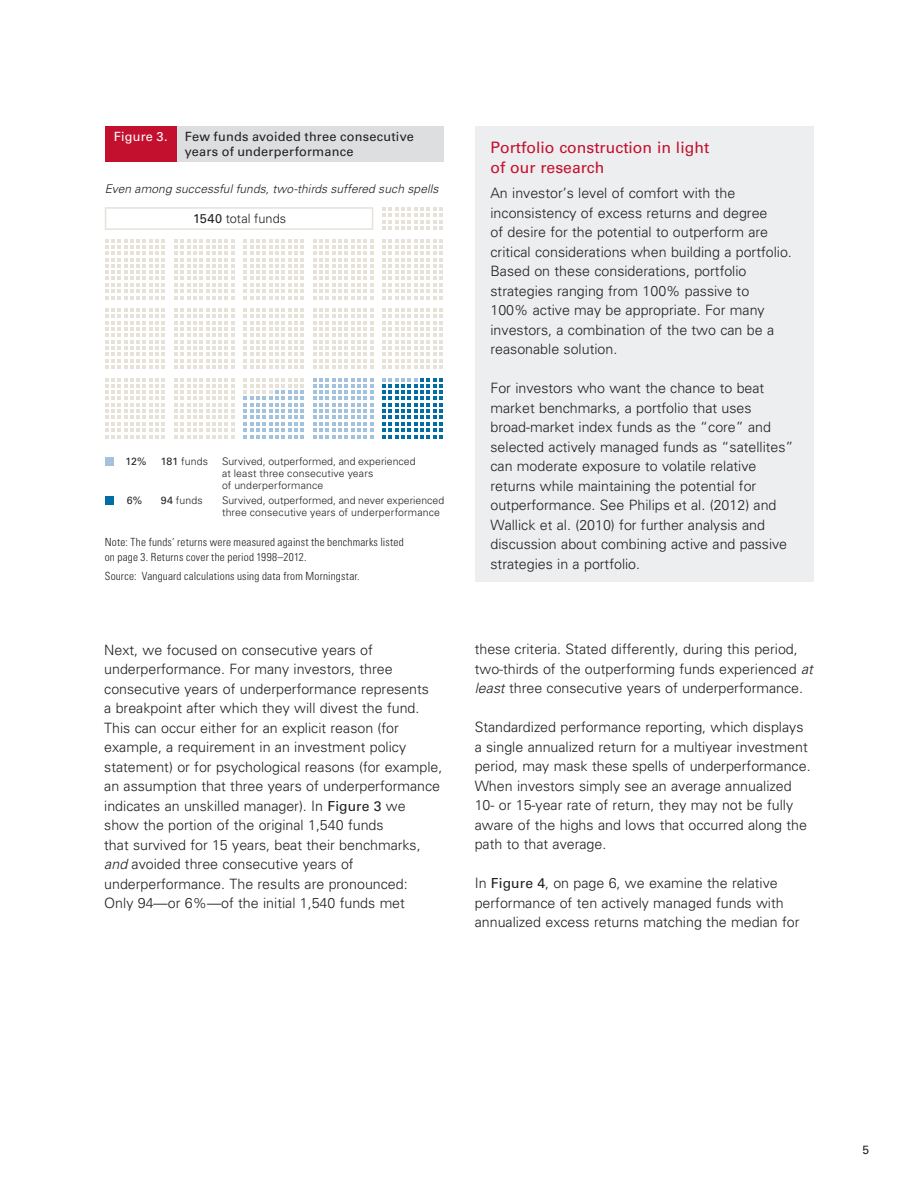
<style>
.page{position:relative;width:918px;height:1188px;background:#fff}
.page>*{position:absolute;margin:0;border:0;box-sizing:border-box;transform-origin:0 0}
.A_head{font:15.75px/19.5px "Univers LT Std";color:#c3102f}
.Copy{font:300 14.25px/19.5px "Univers LT Std";color:#231f20}
.t1{font:12.75px/15px "Univers LT Std";letter-spacing:.015em;color:#231f20}
.t2{font:300 12.75px "Univers LT Std";letter-spacing:.005em;color:#231f20}
.t3{font:12.75px "Univers LT Std";letter-spacing:.01em;color:#fff}
.t4{font:italic 300 12px "Univers LT Std";letter-spacing:.01em;color:#231f20}
.Footer_right{font:12px "Univers LT Std";color:#231f20}
.t5{font:300 condensed 11.25px/15px "Univers LT Std";letter-spacing:.02em;color:#231f20}
.t6{font:300 10.5px/12px "Univers LT Std";letter-spacing:.01em;color:#231f20}
.t7{font:10.5px "Univers LT Std";color:#231f20}
.s1{font-weight:400}
.s2{font-weight:400;font-size:13.8px}
.s3{font-style:italic}
</style>
<div class="page">
<div style="left:105px;top:126px;width:339px;height:36px;background:#dddee0"></div>
<div style="left:105px;top:126px;width:72px;height:36px;background:#c3102f"></div>
<svg style="left:105px;top:239px;width:60px;height:60px"></svg>
<svg style="left:382px;top:207px;width:61px;height:23px"></svg>
<svg style="left:174px;top:239px;width:61px;height:60px"></svg>
<svg style="left:243px;top:239px;width:61px;height:60px"></svg>
<svg style="left:313px;top:239px;width:60px;height:60px"></svg>
<svg style="left:382px;top:239px;width:61px;height:60px"></svg>
<svg style="left:105px;top:308px;width:60px;height:61px"></svg>
<svg style="left:174px;top:308px;width:61px;height:61px"></svg>
<svg style="left:243px;top:308px;width:61px;height:61px"></svg>
<svg style="left:313px;top:308px;width:60px;height:61px"></svg>
<svg style="left:382px;top:308px;width:61px;height:61px"></svg>
<svg style="left:105px;top:378px;width:60px;height:60px"></svg>
<svg style="left:174px;top:378px;width:61px;height:60px"></svg>
<svg style="left:243px;top:378px;width:61px;height:60px"></svg>
<svg style="left:313px;top:378px;width:60px;height:60px"></svg>
<svg style="left:382px;top:378px;width:61px;height:60px"></svg>
<svg style="left:105px;top:207px;width:268px;height:23px"></svg>
<div style="left:105px;top:496px;width:9px;height:9px;background:#006ea5"></div>
<div style="left:105px;top:457px;width:9px;height:9px;background:#a2c2dd"></div>
<div style="left:475px;top:126px;width:339px;height:456px;background:#edeeef"></div>
<p class="t3" style="left:114px;top:129px;width:55px">Figure 3.</p>
<p class="t1" style="left:185px;top:130px;width:231px">Few funds avoided three consecutive years of underperformance</p>
<p class="t4" style="left:105px;top:181px;width:335px">Even among successful funds, two-thirds suffered such spells</p>
<p class="t2" style="left:193px;top:211px;width:95px"><span class="s1">1540</span> total funds</p>
<p class="t7" style="left:126px;top:455px;width:22px">12%</p>
<p class="t7" style="left:127px;top:494px;width:17px">6%</p>
<p class="t6" style="left:161px;top:456px;width:49px"><span class="s1">181</span> funds</p>
<p class="t6" style="left:161px;top:494px;width:43px"><span class="s1">94</span> funds</p>
<p class="t6" style="left:222px;top:456px;width:195px">Survived, outperformed, and experienced at least three consecutive years<br>of underperformance</p>
<p class="t6" style="left:222px;top:494px;width:224px">Survived, outperformed, and never experienced three consecutive years of underperformance</p>
<p class="t5" style="left:105px;top:535px;width:301px">Note: The funds’ returns were measured against the benchmarks listed on page 3. Returns cover the period 1998–2012.</p>
<p class="t5" style="left:105px;top:569px;width:257px">Source: Vanguard calculations using data from Morningstar.</p>
<p class="A_head" style="left:490px;top:138px;width:220px">Portfolio construction in light of our research</p>
<p class="Copy" style="left:490px;top:183px;width:303px">An investor’s level of comfort with the inconsistency of excess returns and degree<br>of desire for the potential to outperform are critical considerations when building a portfolio.<br>Based on these considerations, portfolio strategies ranging from 100% passive to<br>100% active may be appropriate. For many investors, a combination of the two can be a reasonable solution.</p>
<p class="Copy" style="left:490px;top:378px;width:305px">For investors who want the chance to beat market benchmarks, a portfolio that uses broad-market index funds as the “core” and selected actively managed funds as “satellites” can moderate exposure to volatile relative returns while maintaining the potential for outperformance. See Philips et al. (2012) and Wallick et al. (2010) for further analysis and discussion about combining active and passive strategies in a portfolio.</p>
<p class="Copy" style="left:104px;top:640px;width:340px">Next, we focused on consecutive years of underperformance. For many investors, three consecutive years of underperformance represents<br>a breakpoint after which they will divest the fund.<br>This can occur either for an explicit reason (for example, a requirement in an investment policy statement) or for psychological reasons (for example, an assumption that three years of underperformance indicates an unskilled manager). In <span class="s2">Figure 3</span> we show the portion of the original 1,540 funds<br>that survived for 15 years, beat their benchmarks, <span class="s3">and</span> avoided three consecutive years of underperformance. The results are pronounced:<br>Only 94—or 6%—of the initial 1,540 funds met</p>
<p class="Copy" style="left:475px;top:639px;width:340px">these criteria. Stated differently, during this period, two-thirds of the outperforming funds experienced <span class="s3">at least</span> three consecutive years of underperformance.</p>
<p class="Copy" style="left:475px;top:717px;width:337px">Standardized performance reporting, which displays a single annualized return for a multiyear investment period, may mask these spells of underperformance.<br>When investors simply see an average annualized 10- or 15-year rate of return, they may not be fully aware of the highs and lows that occurred along the path to that average.</p>
<p class="Copy" style="left:475px;top:873px;width:326px">In <span class="s2">Figure 4</span>, on page 6, we examine the relative performance of ten actively managed funds with annualized excess returns matching the median for</p>
<p class="Footer_right" style="left:863px;top:1143px;width:8px">5</p>
</div>
